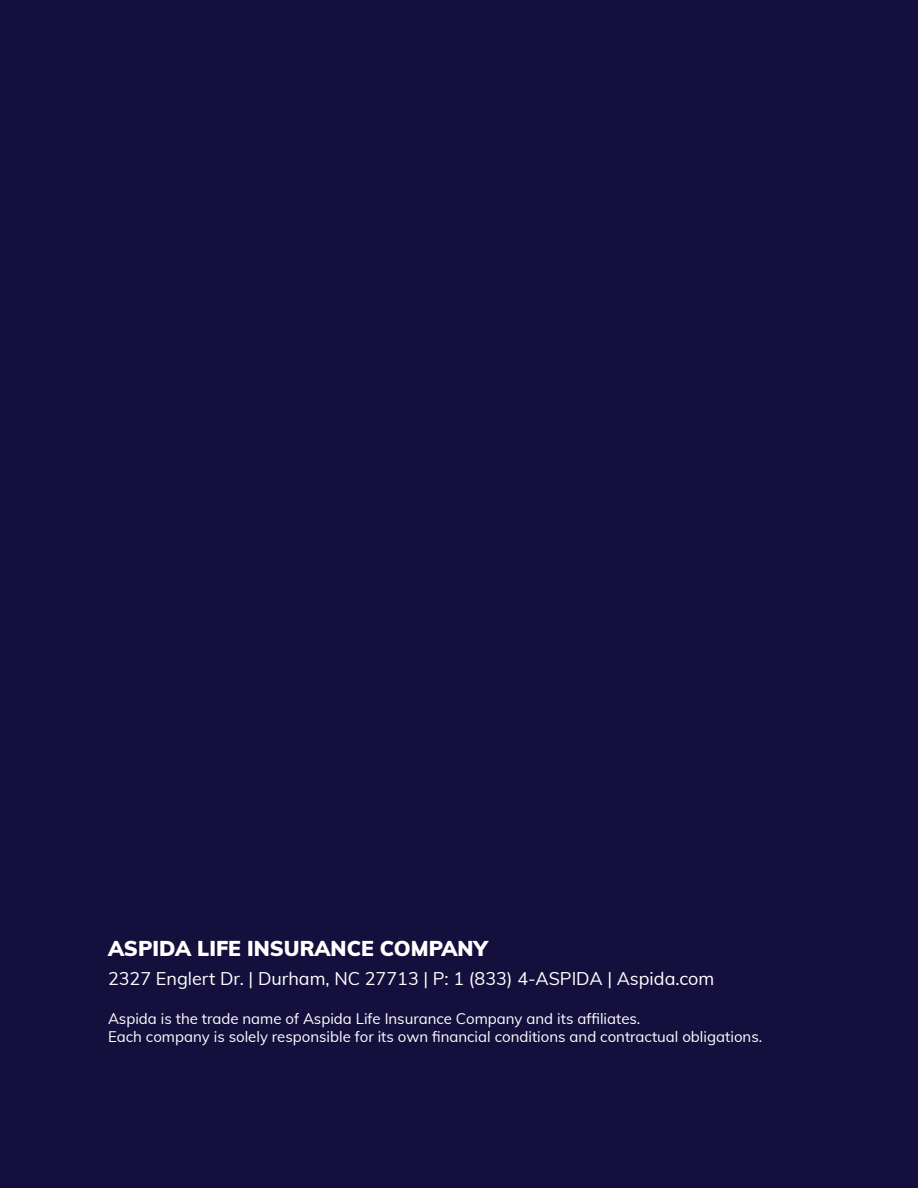
<style>
.page{position:relative;width:918px;height:1188px;background:#140f3c}
.page>*{position:absolute;margin:0;border:0;box-sizing:border-box;transform-origin:0 0}
.t1{font:900 21px "Muli";color:#fff}
.t2{font:18px "Muli";color:#fff}
.t3{font:15px "Muli";color:#fff}
</style>
<div class="page">
<p class="t1" style="left:108px;top:933px;width:381px">ASPIDA LIFE INSURANCE COMPANY</p>
<p class="t2" style="left:108px;top:965px;width:608px">2327 Englert Dr. | Durham, NC 27713 | P: 1 (833) 4-ASPIDA | Aspida.com</p>
<p class="t3" style="left:108px;top:1008px;width:534px">Aspida is the trade name of Aspida Life Insurance Company and its affiliates.</p>
<p class="t3" style="left:108px;top:1026px;width:656px">Each company is solely responsible for its own financial conditions and contractual obligations.</p>
</div>
